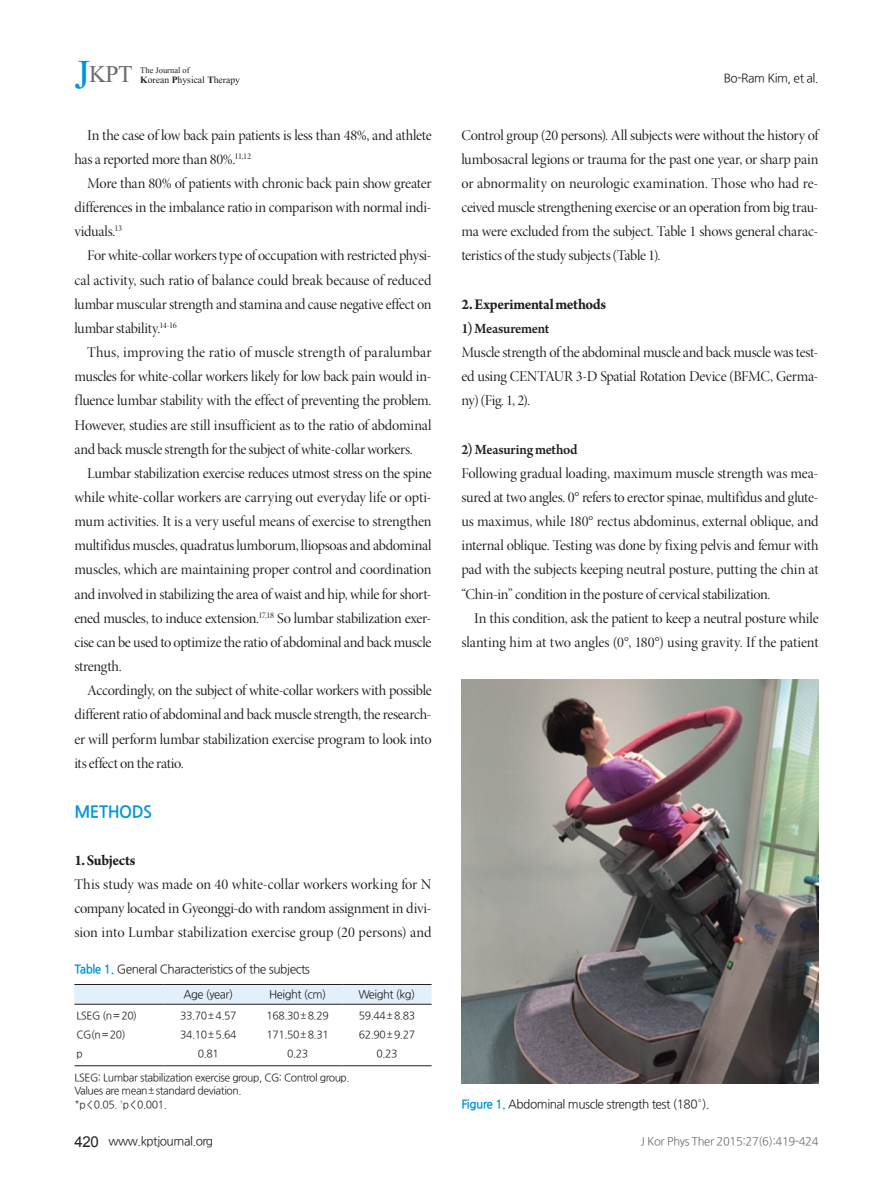
<style>
.page{position:relative;width:893px;height:1191px;background:#fff}
.page>*{position:absolute;margin:0;border:0;box-sizing:border-box;transform-origin:0 0}
.t1{font:30px "Aparajita";color:#6c6d70}
.본문__대제목{font:16.5px "Nanum Gothic OTF Bold";letter-spacing:-.025em;color:#0095d9}
.본문__영문_중제목{font:700 15.75px "Arno Pro";letter-spacing:-.025em;color:#231f20;scale:.95 1}
.본문__영문{font:15px/24.2px "Minion Pro Disp";letter-spacing:-.02em;color:#231f20;text-align:justify}
.본문__영문_앞단락0{font:15px/24.2px "Minion Pro Disp";letter-spacing:-.01em;color:#231f20;text-align:justify}
.본문__영문_소제목1{font:600 15px "Arno Pro";letter-spacing:-.02em;color:#231f20;scale:.95 1}
.t2{font:15px "Arial";color:#231f20}
.표_제목__그림_설명{font:12px "Nanum Gothic OTF";letter-spacing:-.04em;color:#231f20}
.하시라{font:12px "Nanum Gothic OTF";letter-spacing:-.04em;color:#231f20}
.t3{font:12px "Aparajita";color:#231f20}
.t4{font:11.25px "Nanum Gothic OTF";letter-spacing:-.03em;color:#6c6d70}
.표_항목{font:11.25px "Nanum Gothic OTF";letter-spacing:-.04em;color:#231f20}
.표_본문{font:10.5px "Nanum Gothic OTF";letter-spacing:-.04em;color:#231f20}
.t5{font:10.5px "Aparajita";color:#231f20}
.s1{font-size:51px;color:#0095d9}
.s2{font-weight:700}
.s3{font-family:"Nanum Gothic OTF Bold";color:#0095d9}
</style>
<div class="page">
<div style="left:74px;top:985px;width:358px;height:19px;background:#e1f0fa"></div>
<hr style="left:74px;top:1065px;width:90px;height:1px;background:#231f20">
<hr style="left:164px;top:1065px;width:89px;height:1px;background:#231f20">
<hr style="left:253px;top:1065px;width:89px;height:1px;background:#231f20">
<hr style="left:342px;top:1065px;width:90px;height:1px;background:#231f20">
<hr style="left:74px;top:984px;width:90px;height:1px;background:#231f20">
<hr style="left:164px;top:984px;width:89px;height:1px;background:#231f20">
<hr style="left:253px;top:984px;width:89px;height:1px;background:#231f20">
<hr style="left:342px;top:984px;width:90px;height:1px;background:#231f20">
<hr style="left:74px;top:1004px;width:90px;height:1px;background:#231f20">
<hr style="left:164px;top:1004px;width:89px;height:1px;background:#231f20">
<hr style="left:253px;top:1004px;width:89px;height:1px;background:#231f20">
<hr style="left:342px;top:1004px;width:90px;height:1px;background:#231f20">
<img style="left:461px;top:679px;width:358px;height:404px">
<p class="t1" style="left:74px;top:60px;width:60px"><span class="s1">J</span>KPT</p>
<p class="t5" style="left:140px;top:65px;width:51px">The Journal of</p>
<p class="t3" style="left:140px;top:74px;width:101px"><span class="s2">K</span>orean <span class="s2">P</span>hysical <span class="s2">T</span>herapy</p>
<p class="본문__영문" style="left:74px;top:123px;width:359px;text-indent:13px">In the case of low back pain patients is less than 48%, and athlete has a reported more than 80%.<sup>11,12</sup></p>
<p class="본문__영문" style="left:74px;top:171px;width:359px;text-indent:13px">More than 80% of patients with chronic back pain show greater differences in the imbalance ratio in comparison with normal indi&shy;viduals.<sup>13</sup></p>
<p class="본문__영문" style="left:74px;top:244px;width:359px;text-indent:13px">For white-collar workers type of occupation with restricted physi&shy;cal activity, such ratio of balance could break because of reduced lumbar muscular strength and stamina and cause negative effect on lumbar stability.<sup>14-16</sup></p>
<p class="본문__영문" style="left:74px;top:340px;width:359px;text-indent:13px">Thus, improving the ratio of muscle strength of paralumbar muscles for white-collar workers likely for low back pain would in&shy;fluence lumbar stability with the effect of preventing the problem.<br>However, studies are still insufficient as to the ratio of abdominal and back muscle strength for the subject of white-collar workers.</p>
<p class="본문__영문" style="left:74px;top:461px;width:359px;text-indent:13px">Lumbar stabilization exercise reduces utmost stress on the spine while white-collar workers are carrying out everyday life or opti&shy;mum activities. It is a very useful means of exercise to strengthen multifidus muscles, quadratus lumborum, lliopsoas and abdominal muscles, which are maintaining proper control and coordination and involved in stabilizing the area of waist and hip, while for short&shy;ened muscles, to induce extension.<sup>17,18</sup> So lumbar stabilization exer&shy;cise can be used to optimize the ratio of abdominal and back muscle strength.</p>
<p class="본문__영문" style="left:74px;top:679px;width:359px;text-indent:13px">Accordingly, on the subject of white-collar workers with possible different ratio of abdominal and back muscle strength, the research&shy;er will perform lumbar stabilization exercise program to look into its effect on the ratio.</p>
<p class="본문__대제목" style="left:74px;top:803px;width:79px">METHODS</p>
<p class="본문__영문_중제목" style="left:74px;top:851px;width:66px">1. Subjects</p>
<p class="본문__영문_앞단락0" style="left:74px;top:872px;width:359px">This study was made on 40 white-collar workers working for N company located in Gyeonggi-do with random assignment in divi&shy;sion into Lumbar stabilization exercise group (20 persons) and</p>
<p class="하시라" style="left:724px;top:71px;width:96px">Bo-Ram Kim, et al.</p>
<p class="본문__영문_앞단락0" style="left:461px;top:123px;width:359px">Control group (20 persons). All subjects were without the history of lumbosacral legions or trauma for the past one year, or sharp pain or abnormality on neurologic examination. Those who had re&shy;ceived muscle strengthening exercise or an operation from big trau&shy;ma were excluded from the subject. Table 1 shows general charac&shy;teristics of the study subjects (Table 1).</p>
<p class="본문__영문_중제목" style="left:461px;top:295px;width:154px">2. Experimental methods</p>
<p class="본문__영문_소제목1" style="left:461px;top:320px;width:94px">1) Measurement</p>
<p class="본문__영문_앞단락0" style="left:461px;top:340px;width:359px">Muscle strength of the abdominal muscle and back muscle was test&shy;ed using CENTAUR 3-D Spatial Rotation Device (BFMC, Germa&shy;ny) (Fig. 1, 2).</p>
<p class="본문__영문_소제목1" style="left:461px;top:440px;width:124px">2) Measuring method</p>
<p class="본문__영문_앞단락0" style="left:461px;top:461px;width:359px">Following gradual loading, maximum muscle strength was mea&shy;sured at two angles. 0° refers to erector spinae, multifidus and glute&shy;us maximus, while 180° rectus abdominus, external oblique, and internal oblique. Testing was done by fixing pelvis and femur with pad with the subjects keeping neutral posture, putting the chin at “Chin-in” condition in the posture of cervical stabilization.</p>
<p class="본문__영문" style="left:461px;top:606px;width:359px;text-align:right">In this condition, ask the patient to keep a neutral posture while slanting him at two angles (0°, 180°) using gravity. If the patient</p>
<p class="표_제목__그림_설명" style="left:74px;top:962px;width:237px"><span class="s3">Table 1.</span> General Characteristics of the subjects</p>
<p class="표_항목" style="left:183px;top:987px;width:51px">Age (year)</p>
<p class="표_항목" style="left:269px;top:987px;width:59px">Height (cm)</p>
<p class="표_항목" style="left:359px;top:987px;width:58px">Weight (kg)</p>
<p class="표_본문" style="left:77px;top:1009px;width:62px">LSEG (n= 20)</p>
<p class="표_본문" style="left:180px;top:1009px;width:58px">33.70± 4.57</p>
<p class="표_본문" style="left:267px;top:1009px;width:64px">168.30± 8.29</p>
<p class="표_본문" style="left:359px;top:1009px;width:58px">59.44± 8.83</p>
<p class="표_본문" style="left:77px;top:1028px;width:51px">CG(n= 20)</p>
<p class="표_본문" style="left:180px;top:1028px;width:58px">34.10± 5.64</p>
<p class="표_본문" style="left:267px;top:1028px;width:64px">171.50± 8.31</p>
<p class="표_본문" style="left:359px;top:1028px;width:58px">62.90± 9.27</p>
<p class="표_본문" style="left:77px;top:1047px;width:8px">p</p>
<p class="표_본문" style="left:198px;top:1047px;width:23px">0.81</p>
<p class="표_본문" style="left:287px;top:1047px;width:23px">0.23</p>
<p class="표_본문" style="left:376px;top:1047px;width:23px">0.23</p>
<p class="표_본문" style="left:74px;top:1071px;width:277px">LSEG: Lumbar stabilization exercise group, CG: Control group.</p>
<p class="표_본문" style="left:74px;top:1084px;width:169px">Values are mean± standard deviation.</p>
<p class="표_본문" style="left:74px;top:1098px;width:94px"><sup>*</sup>p&lt; 0.05. <sup>†</sup>p&lt; 0.001.</p>
<p class="표_제목__그림_설명" style="left:461px;top:1096px;width:250px"><span class="s3">Figure 1.</span> Abdominal muscle strength test (180°).</p>
<p class="t2" style="left:74px;top:1132px;width:26px">420</p>
<p class="하시라" style="left:108px;top:1134px;width:106px">www.kptjournal.org</p>
<p class="t4" style="left:641px;top:1134px;width:179px">J Kor Phys Ther 2015:27(6):419-424</p>
</div>
